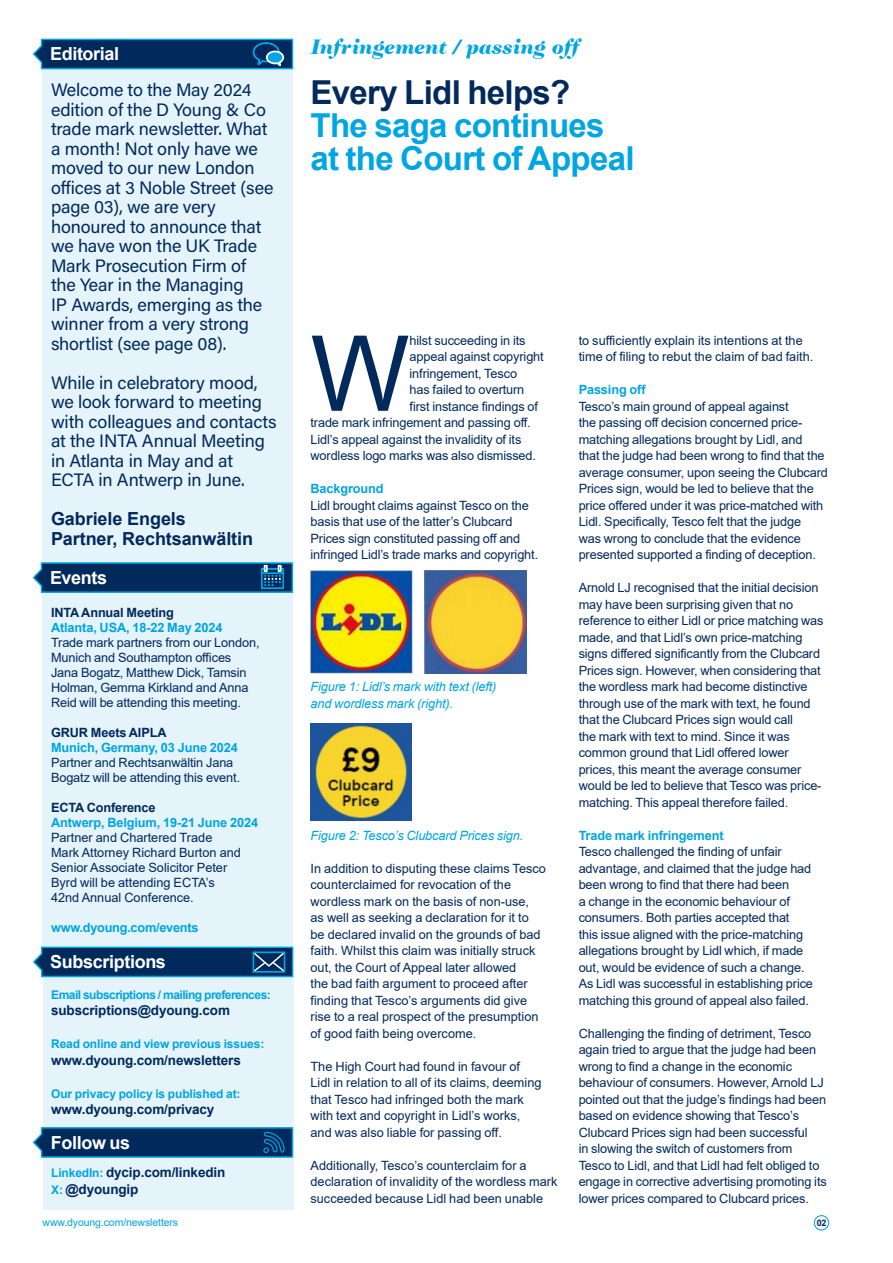
<style>
.page{position:relative;width:893px;height:1263px;background:#fff}
.page>*{position:absolute;margin:0;border:0;box-sizing:border-box;transform-origin:0 0}
.Author_Name{font:105px "Arial";color:#00295c}
.Main_Header_Level_1_Dark_Blue{font:700 33px/33px "Arial";letter-spacing:-.02em;color:#00a5e3}
.Main_Header_Level_1_Dark_Blue-2{font:700 33px "Arial";letter-spacing:-.02em;color:#00295c}
.t1{font:italic 900 21px "Caslon Two Twenty Four";letter-spacing:.01em;color:#00a5e3}
.t2{font:18px/19.5px "Acumin Variable Concept";letter-spacing:-.01em;color:#00295c}
.t3{font:700 18px "Arial";letter-spacing:-.005em;color:#00295c}
.Intro_Panel_Headers{font:700 18px "Arial";letter-spacing:-.02em;color:#fff}
.Intro_Panel_Dark_Blue_Descriptor{font:700 13.5px "Arial";letter-spacing:-.01em;color:#00295c}
.Intro_Panel_Light_Blue_Header{font:700 13.5px "Arial";letter-spacing:-.01em;color:#00295c}
.Author_Name-2{font:12.75px/16.5px "Arial";letter-spacing:-.01em;color:#00295c}
.Intro_Panel_Dark_Blue_Descriptor-2{font:12.75px/15px "Arial";letter-spacing:-.01em;color:#00295c}
.Intro_Panel_Dark_Blue_Descriptor-3{font:700 12.75px "Arial";letter-spacing:-.01em;color:#00a5e3}
.Author_Name-3{font:italic 12.75px/16.5px "Arial";letter-spacing:-.01em;color:#00a5e3}
.Intro_Panel_Dark_Blue_Descriptor-4{font:700 12.75px "Arial";letter-spacing:-.01em;color:#00295c}
.Author_Name-4{font:700 12.75px "Arial";letter-spacing:-.01em;color:#00a5e3}
.Intro_Panel_Dark_Blue_Descriptor-5{font:700 12px "Arial";letter-spacing:-.01em;color:#00a5e3}
.Intro_Panel_Dark_Blue_Descriptor-6{font:700 12px "Arial";letter-spacing:-.04em;color:#00a5e3}
.URL_Footer{font:10.5px "Arial";letter-spacing:-.01em;color:#00a5e3}
.t4{font:700 9px "Arial";color:#00295c}
.s1{font-size:12px;color:#00a5e3}
</style>
<div class="page">
<div style="left:43px;top:63px;width:250px;height:883px;background:#e5f3fb"></div>
<div style="left:43px;top:977px;width:251px;height:233px;background:#e5f3fb"></div>
<svg style="left:33px;top:946px;width:261px;height:32px;background:#124878"></svg>
<svg style="left:814px;top:1215px;width:15px;height:15px"></svg>
<svg style="left:33px;top:1127px;width:261px;height:31px;background:#083f71"></svg>
<svg style="left:33px;top:38px;width:261px;height:32px;background:#124879"></svg>
<svg style="left:33px;top:561px;width:261px;height:33px;background:#174c7c"></svg>
<img style="left:311px;top:571px;width:102px;height:102px">
<img style="left:424px;top:571px;width:102px;height:102px">
<img style="left:311px;top:724px;width:100px;height:96px">
<p class="Intro_Panel_Headers" style="left:50px;top:41px;width:71px">Editorial</p>
<p class="t2" style="left:51px;top:80px;width:224px">Welcome to the May 2024 edition of the D Young &amp; Co trade mark newsletter. What a month! Not only have we moved to our new London offices at 3 Noble Street (see page 03), we are very honoured to announce that we have won the UK Trade<br>Mark Prosecution Firm of the Year in the Managing<br>IP Awards, emerging as the winner from a very strong shortlist (see page 08).</p>
<p class="t2" style="left:51px;top:372px;width:227px">While in celebratory mood, we look forward to meeting with colleagues and contacts at the INTA Annual Meeting in Atlanta in May and at<br>ECTA in Antwerp in June.</p>
<p class="t3" style="left:51px;top:506px;width:136px">Gabriele Engels</p>
<p class="t3" style="left:51px;top:526px;width:204px">Partner, Rechtsanwältin</p>
<p class="Intro_Panel_Headers" style="left:50px;top:565px;width:59px">Events</p>
<p class="Intro_Panel_Dark_Blue_Descriptor-4" style="left:51px;top:603px;width:124px">INTA Annual Meeting</p>
<p class="Intro_Panel_Dark_Blue_Descriptor-3" style="left:51px;top:618px;width:173px">Atlanta, USA, 18-22 May 2024</p>
<p class="Intro_Panel_Dark_Blue_Descriptor-2" style="left:51px;top:635px;width:210px">Trade mark partners from our London, Munich and Southampton offices Jana Bogatz, Matthew Dick, Tamsin Holman, Gemma Kirkland and Anna Reid will be attending this meeting.</p>
<p class="Intro_Panel_Dark_Blue_Descriptor-4" style="left:51px;top:723px;width:117px">GRUR Meets AIPLA</p>
<p class="Intro_Panel_Dark_Blue_Descriptor-3" style="left:51px;top:738px;width:188px">Munich, Germany, 03 June 2024</p>
<p class="Intro_Panel_Dark_Blue_Descriptor-2" style="left:51px;top:755px;width:191px">Partner and Rechtsanwältin Jana<br>Bogatz will be attending this event.</p>
<p class="Intro_Panel_Dark_Blue_Descriptor-4" style="left:51px;top:798px;width:106px">ECTA Conference</p>
<p class="Intro_Panel_Dark_Blue_Descriptor-3" style="left:51px;top:813px;width:209px">Antwerp, Belgium, 19-21 June 2024</p>
<p class="Intro_Panel_Dark_Blue_Descriptor-2" style="left:51px;top:830px;width:191px">Partner and Chartered Trade<br>Mark Attorney Richard Burton and<br>Senior Associate Solicitor Peter<br>Byrd will be attending ECTA’s<br>42nd Annual Conference.</p>
<p class="Intro_Panel_Dark_Blue_Descriptor-3" style="left:51px;top:918px;width:149px">www.dyoung.com/events</p>
<p class="Intro_Panel_Headers" style="left:50px;top:949px;width:117px">Subscriptions</p>
<p class="Intro_Panel_Dark_Blue_Descriptor-6" style="left:51px;top:986px;width:221px">Email subscriptions / mailing preferences:</p>
<p class="Intro_Panel_Dark_Blue_Descriptor" style="left:51px;top:1001px;width:180px">subscriptions@dyoung.com</p>
<p class="Intro_Panel_Dark_Blue_Descriptor-5" style="left:51px;top:1036px;width:215px">Read online and view previous issues:</p>
<p class="Intro_Panel_Dark_Blue_Descriptor" style="left:51px;top:1051px;width:191px">www.dyoung.com/newsletters</p>
<p class="Intro_Panel_Dark_Blue_Descriptor-5" style="left:51px;top:1085px;width:191px">Our privacy policy is published at:</p>
<p class="Intro_Panel_Dark_Blue_Descriptor" style="left:51px;top:1100px;width:165px">www.dyoung.com/privacy</p>
<p class="Intro_Panel_Headers" style="left:51px;top:1129px;width:81px">Follow us</p>
<p class="Intro_Panel_Light_Blue_Header" style="left:51px;top:1163px;width:176px"><span class="s1">LinkedIn:</span> dycip.com/linkedin</p>
<p class="Intro_Panel_Light_Blue_Header" style="left:51px;top:1180px;width:89px"><span class="s1">X:</span> @dyoungip</p>
<p class="t1" style="left:310px;top:34px;width:269px">Infringement / passing off</p>
<p class="Main_Header_Level_1_Dark_Blue-2" style="left:310px;top:69px;width:261px">Every Lidl helps?</p>
<p class="Main_Header_Level_1_Dark_Blue" style="left:310px;top:109px;width:326px">The saga continues at the Court of Appeal</p>
<p class="Author_Name" style="left:310px;top:302px;width:101px">W</p>
<p class="Author_Name-2" style="left:410px;top:332px;width:118px">hilst succeeding in its</p>
<p class="Author_Name-2" style="left:410px;top:348px;width:136px">appeal against copyright</p>
<p class="Author_Name-2" style="left:410px;top:365px;width:109px">infringement, Tesco</p>
<p class="Author_Name-2" style="left:410px;top:381px;width:116px">has failed to overturn</p>
<p class="Author_Name-2" style="left:410px;top:398px;width:130px">first instance findings of</p>
<p class="Author_Name-2" style="left:310px;top:414px;width:222px">trade mark infringement and passing off.</p>
<p class="Author_Name-2" style="left:310px;top:431px;width:212px">Lidl’s appeal against the invalidity of its</p>
<p class="Author_Name-2" style="left:310px;top:447px;width:227px">wordless logo marks was also dismissed.</p>
<p class="Author_Name-4" style="left:310px;top:480px;width:75px">Background</p>
<p class="Author_Name-2" style="left:310px;top:497px;width:229px">Lidl brought claims against Tesco on the basis that use of the latter’s Clubcard Prices sign constituted passing off and infringed Lidl’s trade marks and copyright.</p>
<p class="Author_Name-3" style="left:310px;top:679px;width:187px">Figure 1: Lidl’s mark with text (left) and wordless mark (right).</p>
<p class="Author_Name-3" style="left:310px;top:827px;width:214px">Figure 2: Tesco’s Clubcard Prices sign.</p>
<p class="Author_Name-2" style="left:310px;top:860px;width:237px">In addition to disputing these claims Tesco counterclaimed for revocation of the wordless mark on the basis of non-use,<br>as well as seeking a declaration for it to be declared invalid on the grounds of bad faith. Whilst this claim was initially struck out, the Court of Appeal later allowed<br>the bad faith argument to proceed after finding that Tesco’s arguments did give rise to a real prospect of the presumption of good faith being overcome.</p>
<p class="Author_Name-2" style="left:310px;top:1058px;width:232px">The High Court had found in favour of Lidl in relation to all of its claims, deeming that Tesco had infringed both the mark with text and copyright in Lidl’s works, and was also liable for passing off.</p>
<p class="Author_Name-2" style="left:310px;top:1157px;width:248px">Additionally, Tesco’s counterclaim for a declaration of invalidity of the wordless mark succeeded because Lidl had been unable</p>
<p class="Author_Name-2" style="left:579px;top:332px;width:236px">to sufficiently explain its intentions at the time of filing to rebut the claim of bad faith.</p>
<p class="Author_Name-4" style="left:579px;top:381px;width:68px">Passing off</p>
<p class="Author_Name-2" style="left:579px;top:398px;width:251px">Tesco’s main ground of appeal against<br>the passing off decision concerned price&shy;matching allegations brought by Lidl, and<br>that the judge had been wrong to find that the average consumer, upon seeing the Clubcard Prices sign, would be led to believe that the price offered under it was price-matched with Lidl. Specifically, Tesco felt that the judge<br>was wrong to conclude that the evidence presented supported a finding of deception.</p>
<p class="Author_Name-2" style="left:579px;top:579px;width:246px">Arnold LJ recognised that the initial decision may have been surprising given that no reference to either Lidl or price matching was made, and that Lidl’s own price-matching signs differed significantly from the Clubcard Prices sign. However, when considering that the wordless mark had become distinctive through use of the mark with text, he found that the Clubcard Prices sign would call<br>the mark with text to mind. Since it was common ground that Lidl offered lower prices, this meant the average consumer would be led to believe that Tesco was price&shy;matching. This appeal therefore failed.</p>
<p class="Author_Name-4" style="left:579px;top:826px;width:146px">Trade mark infringement</p>
<p class="Author_Name-2" style="left:579px;top:843px;width:236px">Tesco challenged the finding of unfair advantage, and claimed that the judge had been wrong to find that there had been<br>a change in the economic behaviour of consumers. Both parties accepted that<br>this issue aligned with the price-matching allegations brought by Lidl which, if made out, would be evidence of such a change.<br>As Lidl was successful in establishing price matching this ground of appeal also failed.</p>
<p class="Author_Name-2" style="left:579px;top:1025px;width:250px">Challenging the finding of detriment, Tesco again tried to argue that the judge had been wrong to find a change in the economic behaviour of consumers. However, Arnold LJ pointed out that the judge’s findings had been based on evidence showing that Tesco’s Clubcard Prices sign had been successful<br>in slowing the switch of customers from Tesco to Lidl, and that Lidl had felt obliged to engage in corrective advertising promoting its lower prices compared to Clubcard prices.</p>
<p class="URL_Footer" style="left:43px;top:1215px;width:137px">www.dyoung.com/newsletters</p>
<p class="t4" style="left:817px;top:1217px;width:11px">02</p>
</div>
